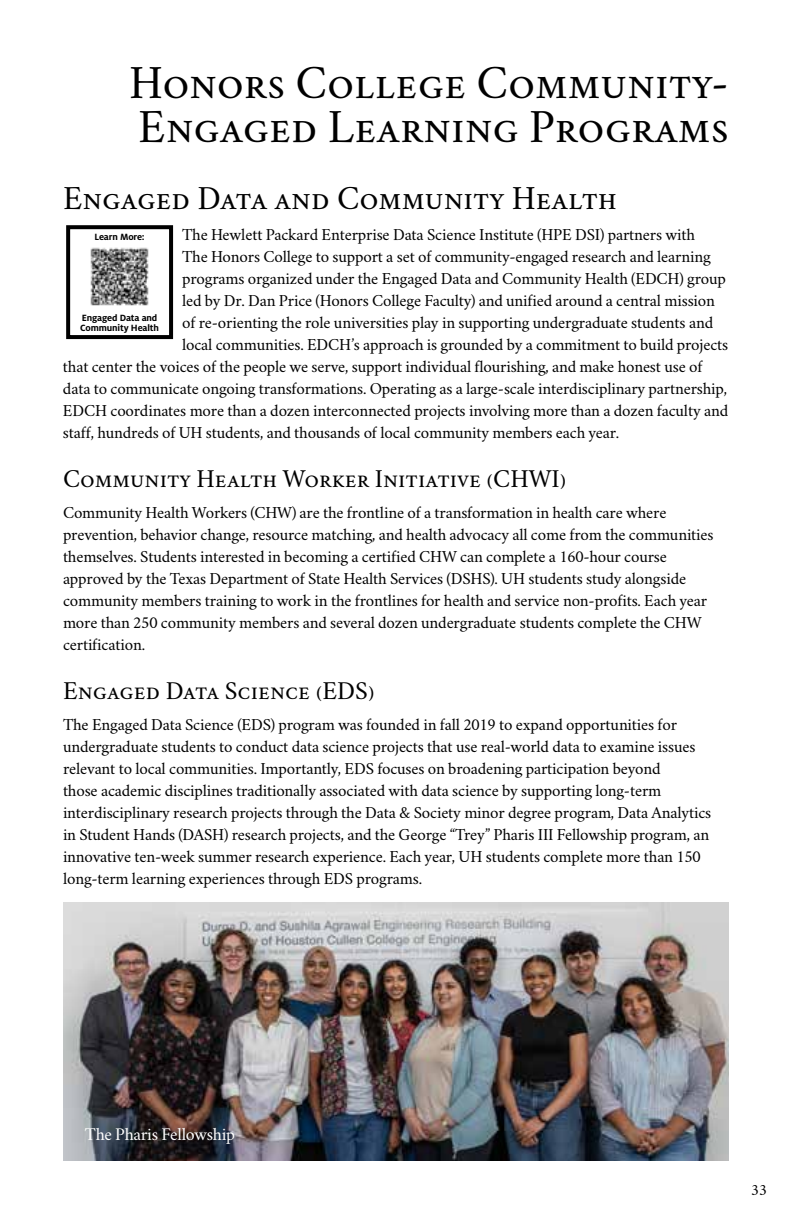
<style>
.page{position:relative;width:792px;height:1224px;background:#fff}
.page>*{position:absolute;margin:0;border:0;box-sizing:border-box;transform-origin:0 0}
.t1{font:48px/44px "Crimson";color:#000}
.t2{font:34px "Crimson";color:#000}
.t3{font:26px "Crimson";color:#000}
.t4{font:18px "Crimson";letter-spacing:-.015em;color:#fff}
.t5{font:17px/22px "Crimson";letter-spacing:-.01em;color:#000}
.t6{font:17px "Crimson";letter-spacing:.08em;color:#000}
.t7{font:17px "Crimson";letter-spacing:.04em;color:#000}
.t8{font:16px "Crimson";color:#000}
.t9{font:700 10px/10px "Milo OT";letter-spacing:-.015em;color:#000}
</style>
<div class="page">
<img style="left:63px;top:903px;width:666px;height:258px">
<div style="left:66px;top:225px;width:107px;height:114px;border:4px solid #000"></div>
<img style="left:90px;top:247px;width:59px;height:59px">
<h1 class="t1" style="left:129px;top:54px;width:601px">Honors College Community-<br>Engaged Learning Programs</h1>
<h2 class="t2" style="left:63px;top:171px;width:556px">Engaged Data and Community Health</h2>
<p class="t5" style="left:182px;top:221px;width:514px">The Hewlett Packard Enterprise Data Science Institute (HPE DSI) partners with</p>
<p class="t5" style="left:182px;top:243px;width:530px">The Honors College to support a set of community-engaged research and learning</p>
<p class="t5" style="left:182px;top:265px;width:545px">programs organized under the Engaged Data and Community Health (EDCH) group</p>
<p class="t5" style="left:182px;top:287px;width:534px">led by Dr. Dan Price (Honors College Faculty) and unified around a central mission</p>
<p class="t5" style="left:182px;top:309px;width:533px">of re-orienting the role universities play in supporting undergraduate students and</p>
<p class="t7" style="left:182px;top:331px;width:548px">local communities. EDCH’s approach is grounded by a commitment to build projects</p>
<p class="t5" style="left:63px;top:353px;width:641px">that center the voices of the people we serve, support individual flourishing, and make honest use of</p>
<p class="t5" style="left:63px;top:375px;width:666px">data to communicate ongoing transformations. Operating as a large-scale interdisciplinary partnership,</p>
<p class="t5" style="left:63px;top:397px;width:667px">EDCH coordinates more than a dozen interconnected projects involving more than a dozen faculty and</p>
<p class="t6" style="left:63px;top:419px;width:558px">staff, hundreds of UH students, and thousands of local community members each year.</p>
<h3 class="t3" style="left:63px;top:458px;width:505px">Community Health Worker Initiative (CHWI)</h3>
<p class="t5" style="left:63px;top:500px;width:652px">Community Health Workers (CHW) are the frontline of a transformation in health care where prevention, behavior change, resource matching, and health advocacy all come from the communities themselves. Students interested in becoming a certified CHW can complete a 160-hour course approved by the Texas Department of State Health Services (DSHS). UH students study alongside community members training to work in the frontlines for health and service non-profits. Each year more than 250 community members and several dozen undergraduate students complete the CHW certification.</p>
<h3 class="t3" style="left:63px;top:670px;width:313px">Engaged Data Science (EDS)</h3>
<p class="t5" style="left:63px;top:712px;width:650px">The Engaged Data Science (EDS) program was founded in fall 2019 to expand opportunities for undergraduate students to conduct data science projects that use real-world data to examine issues relevant to local communities. Importantly, EDS focuses on broadening participation beyond<br>those academic disciplines traditionally associated with data science by supporting long-term interdisciplinary research projects through the Data &amp; Society minor degree program, Data Analytics in Student Hands (DASH) research projects, and the George “Trey” Pharis III Fellowship program, an innovative ten-week summer research experience. Each year, UH students complete more than 150 long-term learning experiences through EDS programs.</p>
<p class="t9" style="left:94px;top:232px;width:52px">Learn More:</p>
<p class="t9" style="left:80px;top:313px;width:80px">Engaged Data and<br>Community Health</p>
<p class="t4" style="left:85px;top:1120px;width:152px">The Pharis Fellowship</p>
<p class="t8" style="left:751px;top:1177px;width:17px">33</p>
</div>
